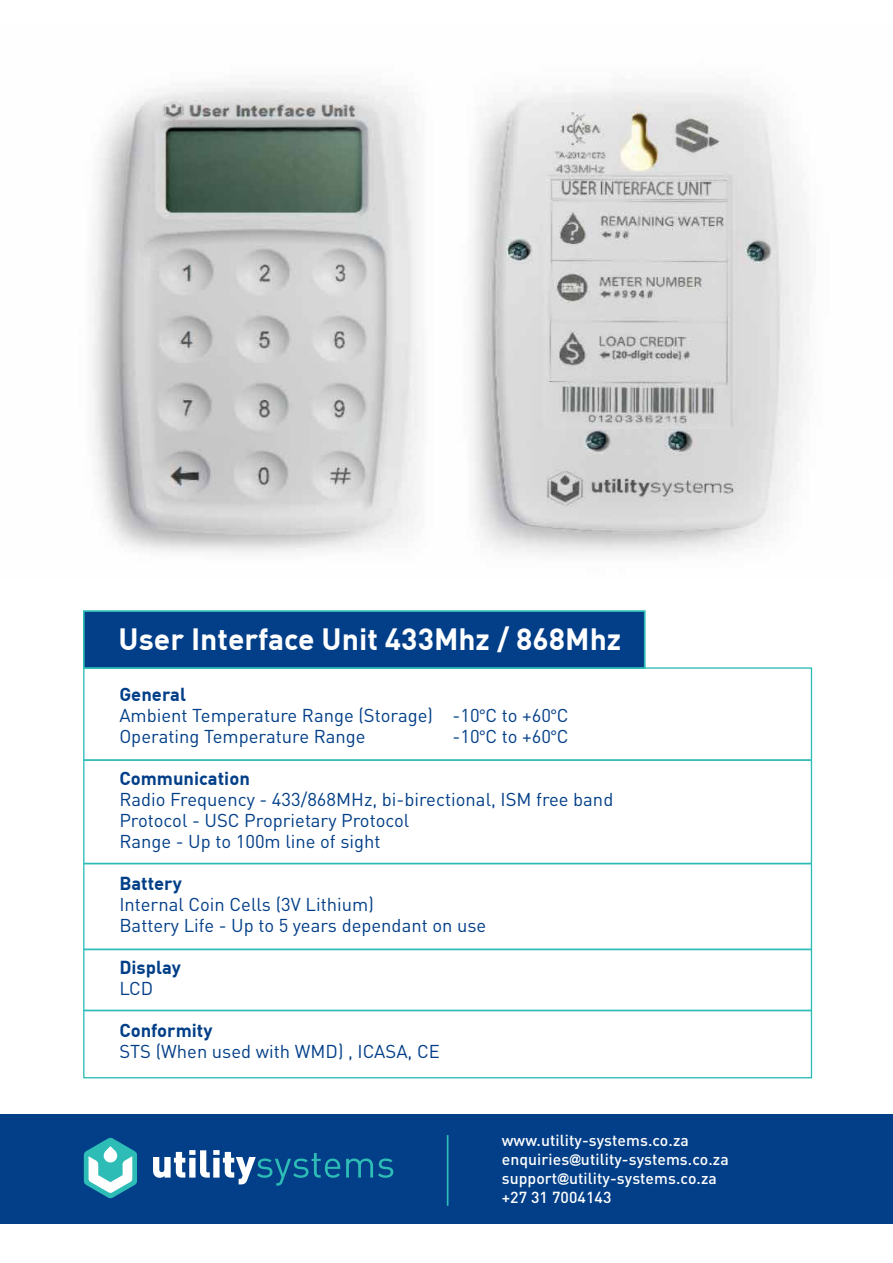
<style>
.page{position:relative;width:893px;height:1263px;background:#fff}
.page>*{position:absolute;margin:0;border:0;box-sizing:border-box;transform-origin:0 0}
.t1{font:700 30.15px "DIN";color:#fff}
.t2{font:18.45px/21px "DIN";color:#023f88}
.t3{font:700 18.45px "DIN";color:#023f88}
.t4{font:500 15.75px/18.9px "DIN";letter-spacing:.005em;color:#fff}
.s1{font-weight:700}
.s2{font-family:"Myriad Pro"}
.s3{font-family:"Arial";font-weight:700;font-size:11.85px}
</style>
<div class="page">
<div style="left:0;top:1114px;width:893px;height:109px;background:#023f88"></div>
<img style="left:93px;top:82px;width:713px;height:473px">
<svg style="left:153px;top:1150px;width:187px;height:35px"></svg>
<svg style="left:346px;top:1158px;width:47px;height:20px"></svg>
<svg style="left:84px;top:1138px;width:53px;height:60px"></svg>
<hr style="left:84px;top:759px;width:727px;height:2px;background:#2dbcb6">
<hr style="left:84px;top:863px;width:727px;height:1px;background:#2dbcb6">
<hr style="left:84px;top:948px;width:727px;height:2px;background:#2dbcb6">
<hr style="left:84px;top:1009px;width:727px;height:2px;background:#2dbcb6">
<div style="left:83px;top:610px;width:563px;height:59px;background:#023f88;border:2px solid #2dbcb6"></div>
<hr style="left:447px;top:1135px;width:1px;height:71px;background:#2dbcb6">
<h1 class="t1" style="left:119px;top:619px;width:504px">User Interface Unit 433Mhz / 868Mhz</h1>
<p class="t2" style="left:119px;top:683px;width:451px"><span class="s1">General<br></span>Ambient Temperature Range (Storage) -10<span class="s2">°</span>C to +60<span class="s2">°</span>C<br>Operating Temperature Range</p>
<p class="t2" style="left:453px;top:725px;width:117px">-10<span class="s2">°</span>C to +60<span class="s2">°</span>C</p>
<p class="t3" style="left:119px;top:766px;width:132px">Communication</p>
<p class="t2" style="left:119px;top:788px;width:495px">Radio Frequency - 433/868MHz, bi-birectional, ISM free band<br>Protocol - USC Proprietary Protocol<br>Range - Up to 100m line of sight</p>
<p class="t3" style="left:119px;top:871px;width:64px">Battery</p>
<p class="t2" style="left:119px;top:893px;width:368px">Internal Coin Cells (3V Lithium)<br>Battery Life - Up to 5 years dependant on use</p>
<p class="t3" style="left:119px;top:955px;width:63px">Display</p>
<p class="t2" style="left:119px;top:977px;width:36px">LCD</p>
<p class="t3" style="left:119px;top:1018px;width:95px">Conformity</p>
<p class="t2" style="left:119px;top:1040px;width:322px">STS (When used with WMD) , ICASA, CE</p>
<p class="t4" style="left:502px;top:1130px;width:229px">www.utility-systems.co.za enquiries<span class="s3">@</span>utility-systems.co.za support<span class="s3">@</span>utility-systems.co.za +27 31 7004143</p>
</div>
